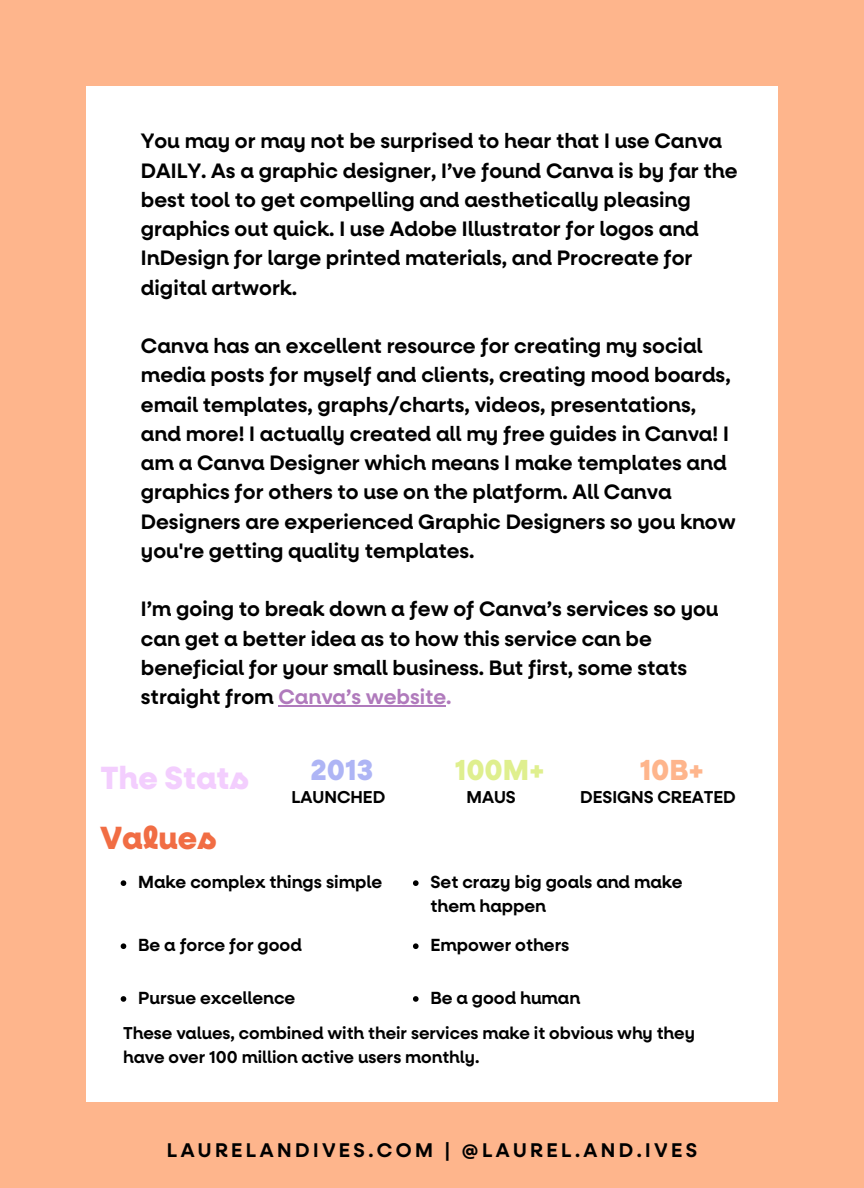
<style>
.page{position:relative;width:864px;height:1188px;background:#feb58c}
.page>*{position:absolute;margin:0;border:0;box-sizing:border-box;transform-origin:0 0}
.t1{font:800 32.25px "Neulis";color:#f3cefe}
.t2{font:800 32.25px "Neulis";color:#f16d44}
.t3{font:800 29.1px "Neulis";color:#dfef8e}
.t4{font:800 29.1px "Neulis";color:#aeb5f5}
.t5{font:800 29.1px "Neulis";color:#feb58c}
.t6{font:600 21px/29.2px "Neulis Alt";color:#000}
.t7{font:600 19.95px "Neulis Alt";letter-spacing:.175em;color:#000}
.t8{font:600 17.7px/23.7px "Neulis Alt";color:#000}
.t9{font:600 17.25px/23.7px "Neulis Alt";color:#000}
.s1{color:#b07abc}
</style>
<div class="page">
<div style="left:86px;top:86px;width:692px;height:1016px;background:#fff"></div>
<hr style="left:279px;top:705px;width:167px;height:1px;background:#b07abc">
<svg style="left:121px;top:880px;width:5px;height:6px"></svg>
<svg style="left:413px;top:880px;width:6px;height:6px"></svg>
<svg style="left:121px;top:943px;width:5px;height:6px"></svg>
<svg style="left:413px;top:943px;width:6px;height:6px"></svg>
<svg style="left:121px;top:996px;width:5px;height:6px"></svg>
<svg style="left:413px;top:996px;width:6px;height:6px"></svg>
<p class="t6" style="left:141px;top:127px;width:598px">You may or may not be surprised to hear that I use Canva DAILY. As a graphic designer, I’ve found Canva is by far the best tool to get compelling and aesthetically pleasing graphics out quick. I use Adobe Illustrator for logos and InDesign for large printed materials, and Procreate for digital artwork.</p>
<p class="t6" style="left:141px;top:332px;width:596px">Canva has an excellent resource for creating my social media posts for myself and clients, creating mood boards, email templates, graphs/charts, videos, presentations, and more! I actually created all my free guides in Canva! I am a Canva Designer which means I make templates and graphics for others to use on the platform. All Canva Designers are experienced Graphic Designers so you know you're getting quality templates.</p>
<p class="t6" style="left:141px;top:595px;width:579px">I’m going to break down a few of Canva’s services so you can get a better idea as to how this service can be beneficial for your small business. But first, some stats straight from <span class="s1">Canva’s website.</span></p>
<p class="t1" style="left:100px;top:758px;width:150px">The Stats</p>
<p class="t4" style="left:311px;top:752px;width:64px">2013</p>
<p class="t9" style="left:292px;top:786px;width:95px">LAUNCHED</p>
<p class="t3" style="left:455px;top:752px;width:92px">100M+</p>
<p class="t9" style="left:467px;top:786px;width:51px">MAUS</p>
<p class="t5" style="left:640px;top:752px;width:66px">10B+</p>
<p class="t9" style="left:580px;top:786px;width:157px">DESIGNS CREATED</p>
<p class="t2" style="left:100px;top:818px;width:118px">Values</p>
<p class="t8" style="left:138px;top:871px;width:245px">Make complex things simple</p>
<p class="t8" style="left:431px;top:871px;width:254px">Set crazy big goals and make them happen</p>
<p class="t8" style="left:138px;top:934px;width:165px">Be a force for good</p>
<p class="t8" style="left:431px;top:934px;width:140px">Empower others</p>
<p class="t8" style="left:138px;top:987px;width:159px">Pursue excellence</p>
<p class="t8" style="left:431px;top:987px;width:151px">Be a good human</p>
<p class="t9" style="left:123px;top:1022px;width:573px">These values, combined with their services make it obvious why they have over 100 million active users monthly.</p>
<p class="t7" style="left:167px;top:1137px;width:532px">LAURELANDIVES.COM | @LAUREL.AND.IVES</p>
</div>
